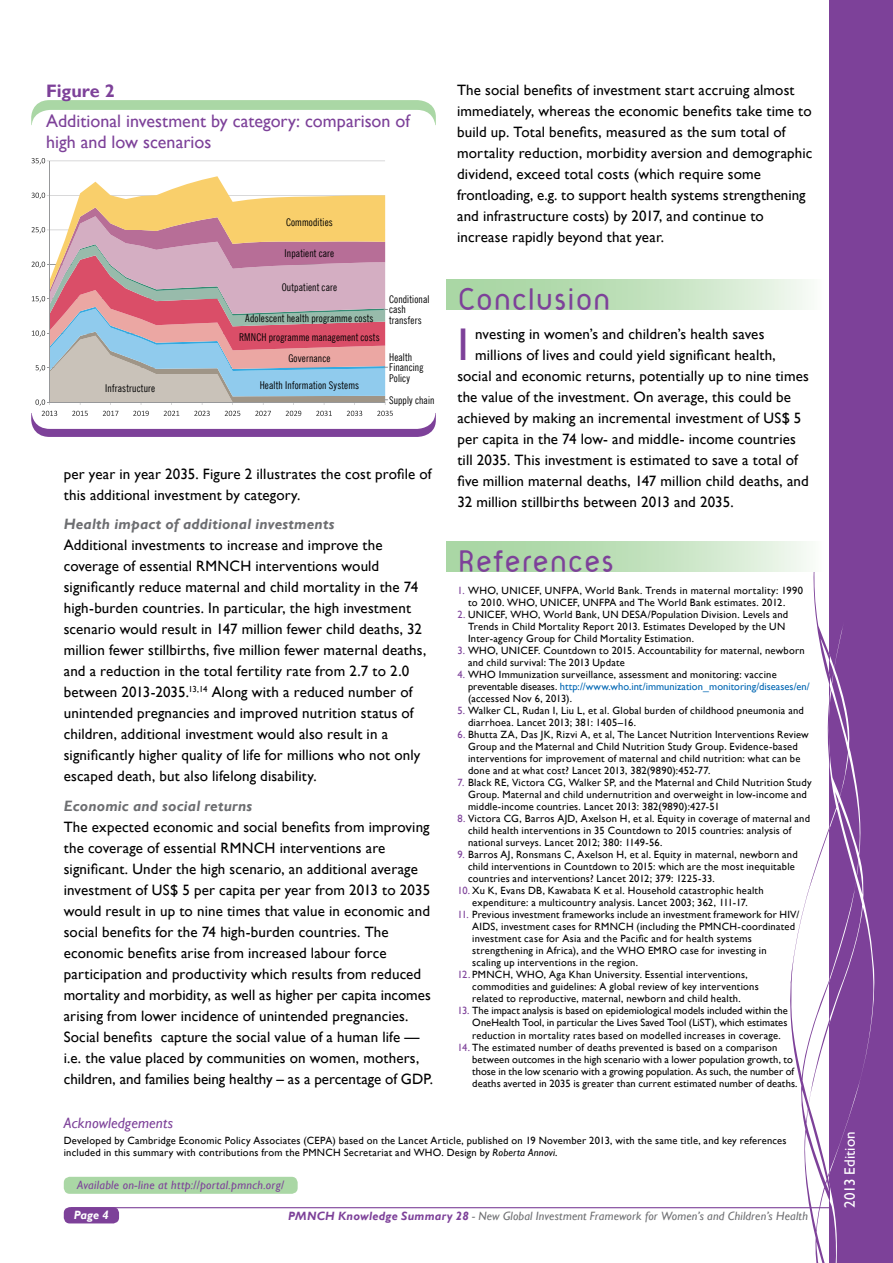
<style>
.page{position:relative;width:893px;height:1263px;background:#fff}
.page>*{position:absolute;margin:0;border:0;box-sizing:border-box;transform-origin:0 0}
.t1{font:45.75px "Gill Sans";color:#7d4199}
.t2{font:300 33px "Target";letter-spacing:-.01em;color:#7d4199}
.t3{font:18px/21px "Gill Sans";color:#7d4199}
.t4{font:700 18px "Gill Sans";color:#7d4199}
.t5{font:15px/21px "Gill Sans";letter-spacing:.01em;color:#000}
.t6{font:italic 700 15px "Gill Sans";letter-spacing:.01em;color:#6d6e71}
.t7{font:italic 15px "Gill Sans";letter-spacing:.01em;color:#7d4199}
.t8{font:15px "Gill Sans";letter-spacing:.01em;color:#fff}
.t9{font:italic 12px "Gill Sans";letter-spacing:.015em;color:#6d6e71}
.t10{font:italic 12px "Gill Sans";letter-spacing:.025em;color:#7d4199}
.t11{font:italic 700 12px "Gill Sans";color:#fff}
.t12{font:10.5px/12px "Gill Sans";letter-spacing:.02em;color:#000}
.t13{font:condensed 10.5px/10.5px "News Gothic BT";letter-spacing:.015em;color:#000}
.s1{color:#7d4199}
.s2{color:#0066b3}
.s3{font-style:italic}
.s4{font-weight:700;color:#7d4199}
</style>
<div class="page">
<div style="left:829px;top:0;width:64px;height:1263px;background:#7d4199"></div>
<svg style="left:859px;top:806px;width:16px;height:278px"></svg>
<svg style="left:790px;top:572px;width:69px;height:691px"></svg>
<div style="left:64px;top:1207px;width:55px;height:16px;background:#7d4199;border-radius:6px"></div>
<hr style="left:71px;top:1207px;width:758px;height:1px;background:#7d4199">
<div style="left:446px;top:280px;width:379px;height:30px;background:linear-gradient(to right,#9cd096,#eff7ed)"></div>
<div style="left:446px;top:542px;width:379px;height:30px;background:linear-gradient(to right,#9cd096,#eff7ed)"></div>
<div style="left:64px;top:1177px;width:234px;height:17px;background:#aad7a5;border-radius:6px"></div>
<svg style="left:31px;top:100px;width:405px;height:25px"></svg>
<hr style="left:50px;top:161px;width:335px;height:1px;background:#7d7f81">
<hr style="left:49px;top:161px;width:1px;height:102px;background:#7d7f81">
<svg style="left:32px;top:158px;width:18px;height:6px"></svg>
<svg style="left:31px;top:176px;width:405px;height:261px"></svg>
<h3 class="t4" style="left:46px;top:81px;width:70px">Figure 2</h3>
<h3 class="t3" style="left:46px;top:111px;width:365px">Additional investment by category: comparison of high and low scenarios</h3>
<p class="t13" style="left:105px;top:383px;width:51px">Infrastructure</p>
<p class="t13" style="left:286px;top:217px;width:48px">Commodities</p>
<p class="t13" style="left:285px;top:248px;width:51px">Inpatient care</p>
<p class="t13" style="left:282px;top:282px;width:57px">Outpatient care</p>
<p class="t13" style="left:245px;top:313px;width:130px">Adolescent health programme costs</p>
<p class="t13" style="left:239px;top:332px;width:142px">RMNCH programme management costs</p>
<p class="t13" style="left:288px;top:353px;width:44px">Governance</p>
<p class="t13" style="left:260px;top:380px;width:101px">Health Information Systems</p>
<p class="t13" style="left:389px;top:294px;width:42px">Conditional cash transfers</p>
<p class="t13" style="left:389px;top:352px;width:36px">Health<br>Financing<br>Policy</p>
<p class="t13" style="left:389px;top:395px;width:47px">Supply chain</p>
<h3 class="t5" style="left:64px;top:464px;width:369px">per year in year 2035. Figure 2 illustrates the cost profile of this additional investment by category.</h3>
<h3 class="t6" style="left:64px;top:516px;width:272px">Health impact of additional investments</h3>
<p class="t5" style="left:64px;top:535px;width:364px">Additional investments to increase and improve the coverage of essential RMNCH interventions would significantly reduce maternal and child mortality in the 74 high-burden countries. In particular, the high investment scenario would result in 147 million fewer child deaths, 32 million fewer stillbirths, five million fewer maternal deaths, and a reduction in the total fertility rate from 2.7 to 2.0 between 2013-2035.<sup>13,14</sup> Along with a reduced number of unintended pregnancies and improved nutrition status of children, additional investment would also result in a significantly higher quality of life for millions who not only escaped death, but also lifelong disability.</p>
<h3 class="t6" style="left:64px;top:797px;width:190px">Economic and social returns</h3>
<p class="t5" style="left:64px;top:817px;width:371px">The expected economic and social benefits from improving the coverage of essential RMNCH interventions are significant. Under the high scenario, an additional average investment of US$ 5 per capita per year from 2013 to 2035 would result in up to nine times that value in economic and social benefits for the 74 high-burden countries. The economic benefits arise from increased labour force participation and productivity which results from reduced mortality and morbidity, as well as higher per capita incomes arising from lower incidence of unintended pregnancies.<br>Social benefits capture the social value of a human life — i.e. the value placed by communities on women, mothers, children, and families being healthy – as a percentage of GDP.</p>
<p class="t5" style="left:457px;top:80px;width:357px">The social benefits of investment start accruing almost immediately, whereas the economic benefits take time to build up. Total benefits, measured as the sum total of mortality reduction, morbidity aversion and demographic dividend, exceed total costs (which require some frontloading, e.g. to support health systems strengthening and infrastructure costs) by 2017, and continue to increase rapidly beyond that year.</p>
<h2 class="t2" style="left:457px;top:279px;width:155px">Conclusion</h2>
<h1 class="t1" style="left:457px;top:318px;width:13px">I</h1>
<h3 class="t5" style="left:475px;top:323px;width:291px">nvesting in women’s and children’s health saves</h3>
<h3 class="t5" style="left:475px;top:344px;width:302px">millions of lives and could yield significant health,</h3>
<h3 class="t5" style="left:457px;top:365px;width:353px">social and economic returns, potentially up to nine times</h3>
<h3 class="t5" style="left:457px;top:386px;width:335px">the value of the investment. On average, this could be</h3>
<h3 class="t5" style="left:457px;top:407px;width:346px">achieved by making an incremental investment of US$ 5</h3>
<h3 class="t5" style="left:457px;top:428px;width:340px">per capita in the 74 low- and middle- income countries</h3>
<h3 class="t5" style="left:457px;top:449px;width:342px">till 2035. This investment is estimated to save a total of</h3>
<h3 class="t5" style="left:457px;top:470px;width:353px">five million maternal deaths, 147 million child deaths, and</h3>
<h3 class="t5" style="left:457px;top:491px;width:278px">32 million stillbirths between 2013 and 2035.</h3>
<h2 class="t2" style="left:457px;top:541px;width:159px">References</h2>
<p class="t12" style="left:468px;top:585px;width:337px;text-indent:-11px"><span class="s1">1.</span> WHO, UNICEF, UNFPA, World Bank. Trends in maternal mortality: 1990 to 2010. WHO, UNICEF, UNFPA and The World Bank estimates. 2012.</p>
<p class="t12" style="left:468px;top:609px;width:322px;text-indent:-11px"><span class="s1">2.</span> UNICEF, WHO, World Bank, UN DESA/Population Division. Levels and<br>Trends in Child Mortality Report 2013. Estimates Developed by the UN<br>Inter-agency Group for Child Mortality Estimation.</p>
<p class="t12" style="left:468px;top:645px;width:338px;text-indent:-11px"><span class="s1">3.</span> WHO, UNICEF. Countdown to 2015. Accountability for maternal, newborn and child survival: The 2013 Update</p>
<p class="t12" style="left:468px;top:669px;width:343px;text-indent:-11px"><span class="s1">4.</span> WHO Immunization surveillance, assessment and monitoring: vaccine preventable diseases. <span class="s2">http://www.who.int/immunization_monitoring/diseases/en/ </span>(accessed Nov 6, 2013).</p>
<p class="t12" style="left:468px;top:705px;width:337px;text-indent:-11px"><span class="s1">5.</span> Walker CL, Rudan I, Liu L, et al. Global burden of childhood pneumonia and diarrhoea. Lancet 2013; 381: 1405–16.</p>
<p class="t12" style="left:468px;top:729px;width:342px;text-indent:-11px"><span class="s1">6.</span> Bhutta ZA, Das JK, Rizvi A, et al, The Lancet Nutrition Interventions Review Group and the Maternal and Child Nutrition Study Group. Evidence-based interventions for improvement of maternal and child nutrition: what can be done and at what cost? Lancet 2013, 382(9890):452-77.</p>
<p class="t12" style="left:468px;top:777px;width:345px;text-indent:-11px"><span class="s1">7.</span> Black RE, Victora CG, Walker SP, and the Maternal and Child Nutrition Study<br>Group. Maternal and child undernutrition and overweight in low-income and middle-income countries. Lancet 2013: 382(9890):427-51</p>
<p class="t12" style="left:468px;top:813px;width:344px;text-indent:-11px"><span class="s1">8.</span> Victora CG, Barros AJD, Axelson H, et al. Equity in coverage of maternal and child health interventions in 35 Countdown to 2015 countries: analysis of national surveys. Lancet 2012; 380: 1149-56.</p>
<p class="t12" style="left:468px;top:849px;width:331px;text-indent:-11px"><span class="s1">9.</span> Barros AJ, Ronsmans C, Axelson H, et al. Equity in maternal, newborn and child interventions in Countdown to 2015: which are the most inequitable countries and interventions? Lancet 2012; 379: 1225-33.</p>
<p class="t12" style="left:457px;top:885px;width:308px;text-align:center"><span class="s1">10.</span> Xu K, Evans DB, Kawabata K et al. Household catastrophic health expenditure: a multicountry analysis. Lancet 2003; 362, 111-17.</p>
<p class="t12" style="left:472px;top:909px;width:329px;text-indent:-15px"><span class="s1">11.</span> Previous investment frameworks include an investment framework for HIV/ AIDS, investment cases for RMNCH (including the PMNCH-coordinated investment case for Asia and the Pacific and for health systems strengthening in Africa), and the WHO EMRO case for investing in<br>scaling up interventions in the region.</p>
<p class="t12" style="left:472px;top:969px;width:288px;text-indent:-15px"><span class="s1">12.</span> PMNCH, WHO, Aga Khan University. Essential interventions, commodities and guidelines: A global review of key interventions related to reproductive, maternal, newborn and child health.</p>
<p class="t12" style="left:472px;top:1005px;width:317px;text-align:justify;text-indent:-15px"><span class="s1">13.</span> The impact analysis is based on epidemiological models included within the OneHealth Tool, in particular the Lives Saved Tool (LiST), which estimates reduction in mortality rates based on modelled increases in coverage.</p>
<p class="t12" style="left:472px;top:1041px;width:327px;text-indent:-15px"><span class="s1">14.</span> The estimated number of deaths prevented is based on a comparison between outcomes in the high scenario with a lower population growth, to those in the low scenario with a growing population. As such, the number of deaths averted in 2035 is greater than current estimated number of deaths.</p>
<h3 class="t7" style="left:64px;top:1114px;width:111px">Acknowledgements</h3>
<p class="t12" style="left:64px;top:1135px;width:724px">Developed by Cambridge Economic Policy Associates (CEPA) based on the Lancet Article, published on 19 November 2013, with the same title, and key references included in this summary with contributions from the PMNCH Secretariat and WHO. Design by <span class="s3">Roberta Annovi</span>.</p>
<p class="t10" style="left:77px;top:1178px;width:209px">Available on-line at http://portal.pmnch.org/</p>
<p class="t11" style="left:74px;top:1208px;width:36px">Page 4</p>
<p class="t9" style="left:288px;top:1209px;width:521px"><span class="s4">PMNCH Knowledge Summary 28</span> - New Global Investment Framework for Women’s and Children’s Health</p>
<h3 class="t8" style="left:841px;top:1208px;width:78px;rotate:-90deg">2013 Edition</h3>
</div>
